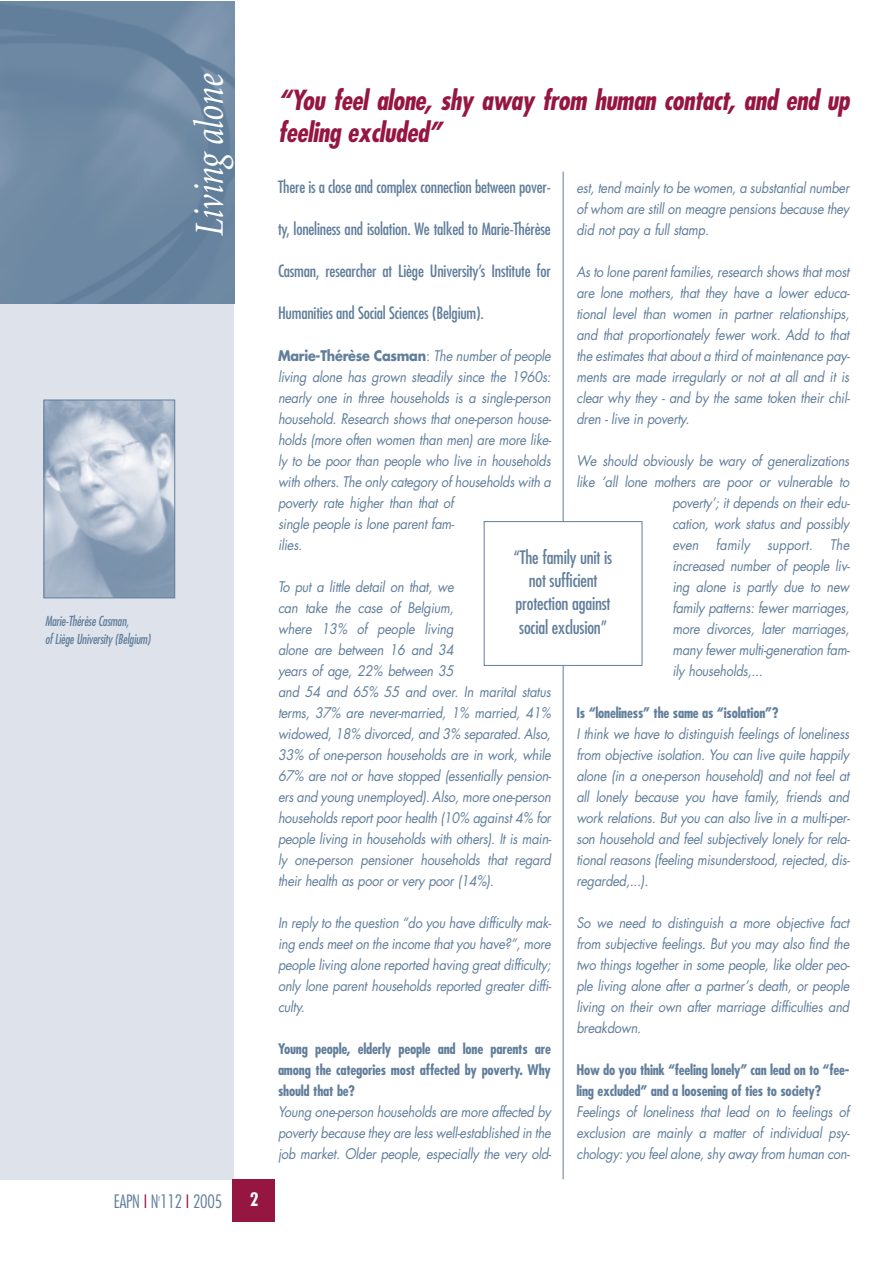
<style>
.page{position:relative;width:893px;height:1263px;background:#fff}
.page>*{position:absolute;margin:0;border:0;box-sizing:border-box;transform-origin:0 0}
.t1{font:italic condensed 42px "Minion";letter-spacing:-.01em;color:#fff;scale:.9 1}
.t2{font:italic 700 condensed 27px/32.4px "Futura";letter-spacing:-.02em;color:#961642}
.t3{font:700 condensed 27px "Futura";color:#fff}
.t4{font:condensed 18px/23.2px "Futura";letter-spacing:-.01em;color:#617e9b;text-align:center}
.t5{font:300 condensed 18px "Futura";letter-spacing:-.015em;color:#617e9b}
.t6{font:700 condensed 18px "Futura";color:#fff}
.t7{font:condensed 16.5px "Futura";letter-spacing:-.01em;color:#617e9b}
.t8{font:italic 14.25px/21px "Futura";letter-spacing:-.02em;color:#617e9b;text-align:justify;scale:.9 1}
.t9{font:700 condensed 14.25px/21px "Futura";letter-spacing:-.015em;color:#617e9b;text-align:justify}
.t10{font:italic 14.25px "Futura";letter-spacing:.005em;color:#617e9b;scale:.9 1}
.t11{font:italic condensed 13.5px/17.4px "Futura";letter-spacing:-.01em;color:#617e9b;scale:.9 1}
.s1{color:#961642}
.s2{font-weight:700;font-style:normal}
.s3{font-style:normal}
</style>
<div class="page">
<svg style="left:0;top:2px;width:234px;height:1177px;background:#bec9d6"></svg>
<div style="left:233px;top:1179px;width:42px;height:43px;background:#961642"></div>
<hr style="left:562px;top:172px;width:1px;height:1007px;background:#617e9b">
<div style="left:484px;top:522px;width:158px;height:143px;background:#fff"></div>
<div style="left:484px;top:521px;width:158px;height:145px;border:1px solid #617e9b"></div>
<img style="left:46px;top:402px;width:127px;height:194px">
<div style="left:44px;top:400px;width:131px;height:198px;border:1px solid #617e9b"></div>
<h1 class="t1" style="left:193px;top:236px;width:182px;rotate:-90deg">Living alone</h1>
<p class="t11" style="left:45px;top:614px;width:119px">Marie-Thérèse Casman,<br>of Liège University (Belgium)</p>
<p class="t5" style="left:114px;top:1194px;width:110px">EAPN <span class="s1">I</span> N<sup>r</sup>112 <span class="s1">I</span> 2005</p>
<h2 class="t3" style="left:247px;top:1189px;width:15px">2</h2>
<p class="t6" style="left:250px;top:1191px;width:10px">2</p>
<h2 class="t2" style="left:278px;top:86px;width:573px">“You feel alone, shy away from human contact, and end up feeling excluded”</h2>
<p class="t7" style="left:278px;top:179px;width:274px">There is a close and complex connection between pover-</p>
<p class="t7" style="left:278px;top:221px;width:274px">ty, loneliness and isolation. We talked to Marie-Thérèse</p>
<p class="t7" style="left:278px;top:263px;width:274px">Casman, researcher at Liège University’s Institute for</p>
<p class="t7" style="left:278px;top:305px;width:207px">Humanities and Social Sciences (Belgium).</p>
<p class="t8" style="left:278px;top:347px;width:305px;text-align:left"><span class="s2">Marie-Thérèse Casman</span><span class="s3">:</span> The number of people living alone has grown steadily since the 1960s: nearly one in three households is a single-person household. Research shows that one-person house&shy;holds (more often women than men) are more like&shy;ly to be poor than people who live in households with others. The only category of households with a poverty rate higher than that of<br>single people is lone parent fam-<br>ilies.</p>
<p class="t8" style="left:278px;top:578px;width:305px;text-align:left">To put a little detail on that, we<br>can take the case of Belgium,<br>where 13% of people living<br>alone are between 16 and 34<br>years of age, 22% between 35<br>and 54 and 65% 55 and over. In marital status terms, 37% are never-married, 1% married, 41% widowed, 18% divorced, and 3% separated. Also, 33% of one-person households are in work, while 67% are not or have stopped (essentially pension&shy;ers and young unemployed). Also, more one-person households report poor health (10% against 4% for people living in households with others). It is main&shy;ly one-person pensioner households that regard their health as poor or very poor (14%).</p>
<p class="t8" style="left:278px;top:914px;width:305px">In reply to the question “do you have difficulty mak&shy;ing ends meet on the income that you have?”, more people living alone reported having great difficulty; only lone parent households reported greater diffi&shy;culty.</p>
<p class="t9" style="left:278px;top:1040px;width:274px">Young people, elderly people and lone parents are among the categories most affected by poverty. Why should that be?</p>
<p class="t8" style="left:278px;top:1103px;width:305px">Young one-person households are more affected by poverty because they are less well-established in the job market. Older people, especially the very old-</p>
<p class="t8" style="left:576px;top:179px;width:305px">est, tend mainly to be women, a substantial number of whom are still on meagre pensions because they did not pay a full stamp<span class="s3">.</span></p>
<p class="t8" style="left:576px;top:263px;width:305px">As to lone parent families, research shows that most are lone mothers, that they have a lower educa&shy;tional level than women in partner relationships, and that proportionately fewer work. Add to that the estimates that about a third of maintenance pay&shy;ments are made irregularly or not at all and it is clear why they - and by the same token their chil&shy;dren - live in poverty.</p>
<p class="t8" style="left:576px;top:452px;width:305px">We should obviously be wary of generalizations</p>
<p class="t8" style="left:576px;top:473px;width:305px">like ‘all lone mothers are poor or vulnerable to</p>
<p class="t8" style="left:672px;top:494px;width:199px">poverty’; it depends on their edu-</p>
<p class="t8" style="left:672px;top:515px;width:198px">cation, work status and possibly</p>
<p class="t10" style="left:672px;top:538px;width:198px">even family support. The</p>
<p class="t8" style="left:672px;top:557px;width:199px">increased number of people liv-</p>
<p class="t8" style="left:672px;top:578px;width:198px">ing alone is partly due to new</p>
<p class="t8" style="left:672px;top:599px;width:198px">family patterns: fewer marriages,</p>
<p class="t8" style="left:672px;top:620px;width:198px">more divorces, later marriages,</p>
<p class="t8" style="left:672px;top:641px;width:199px">many fewer multi-generation fam-</p>
<p class="t8" style="left:672px;top:662px;width:102px">ily households,...</p>
<p class="t9" style="left:576px;top:704px;width:203px">Is “loneliness” the same as “isolation”?</p>
<p class="t8" style="left:576px;top:725px;width:305px">I think we have to distinguish feelings of loneliness from objective isolation. You can live quite happily alone (in a one-person household) and not feel at all lonely because you have family, friends and work relations. But you can also live in a multi-per&shy;son household and feel subjectively lonely for rela&shy;tional reasons (feeling misunderstood, rejected, dis&shy;regarded,...).</p>
<p class="t8" style="left:576px;top:914px;width:305px">So we need to distinguish a more objective fact from subjective feelings. But you may also find the two things together in some people, like older peo&shy;ple living alone after a partner’s death, or people living on their own after marriage difficulties and breakdown.</p>
<p class="t9" style="left:576px;top:1061px;width:274px">How do you think “feeling lonely” can lead on to “fee&shy;ling excluded” and a loosening of ties to society?</p>
<p class="t8" style="left:576px;top:1103px;width:305px">Feelings of loneliness that lead on to feelings of exclusion are mainly a matter of individual psy&shy;chology: you feel alone, shy away from human con-</p>
<p class="t4" style="left:514px;top:547px;width:100px">“The family unit is not sufficient protection against social exclusion”</p>
</div>
